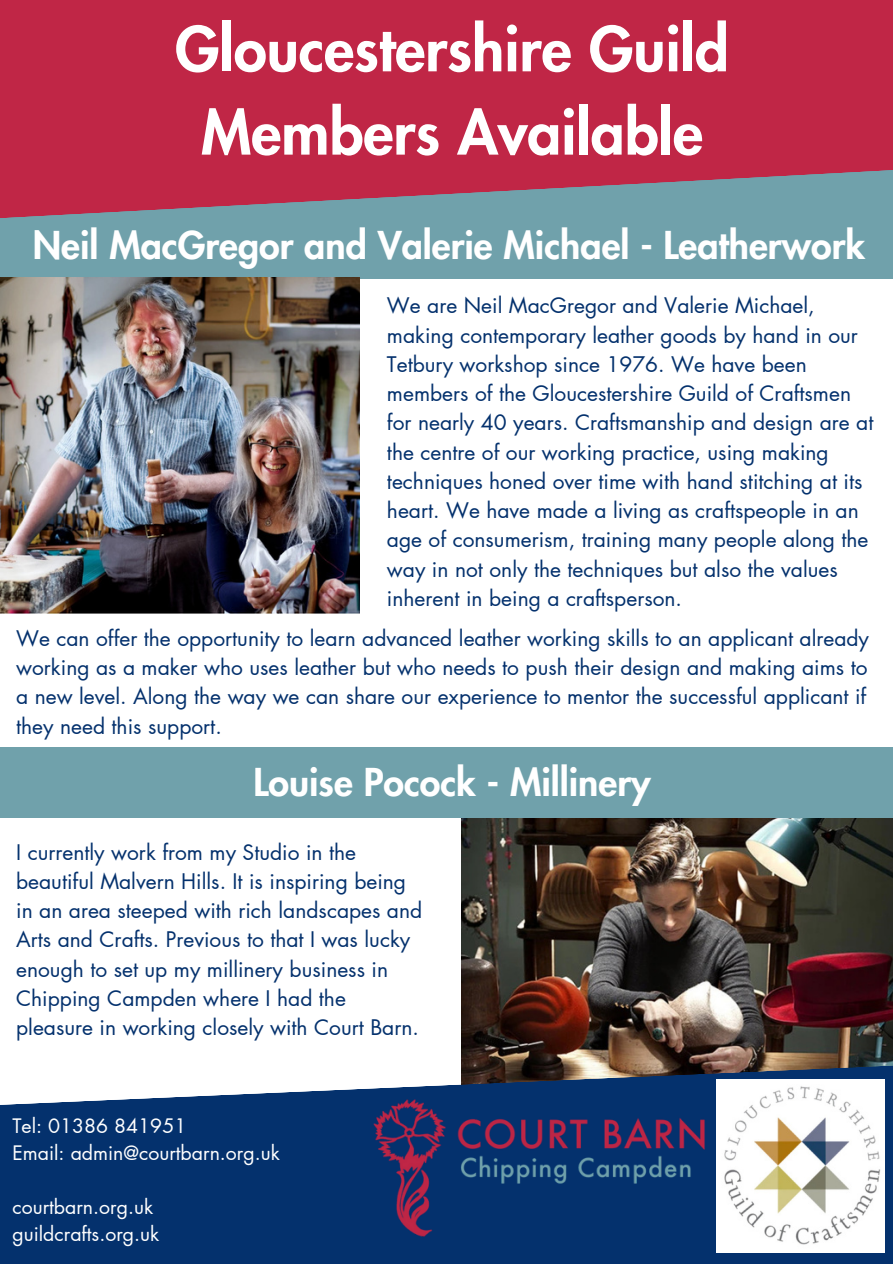
<style>
.page{position:relative;width:893px;height:1264px;background:#fff}
.page>*{position:absolute;margin:0;border:0;box-sizing:border-box;transform-origin:0 0}
.t1{font:800 60px/83.2px "Futura LT Pro";color:#fff;text-align:center}
.t2{font:800 37.5px "Futura LT Pro";color:#fff}
.t3{font:21px/29.2px "Futura LT Pro";color:#04316d}
.t4{font:19.5px "Futura LT Pro";color:#fff}
</style>
<div class="page">
<div style="left:0;top:128px;width:892px;height:151px;background:#70a1ab"></div>
<svg style="left:0;top:0;width:892px;height:218px;background:#b73351"></svg>
<img style="left:461px;top:818px;width:431px;height:244px">
<div style="left:0;top:747px;width:892px;height:71px;background:#70a1ab"></div>
<svg style="left:0;top:1062px;width:892px;height:201px;background:#2f5180"></svg>
<img style="left:373px;top:1097px;width:336px;height:141px">
<img style="left:716px;top:1079px;width:168px;height:172px">
<img style="left:0;top:277px;width:359px;height:336px">
<p class="t1" style="left:175px;top:10px;width:555px">Gloucestershire Guild<br>Members Available</p>
<p class="t2" style="left:33px;top:228px;width:833px">Neil MacGregor and Valerie Michael - Leatherwork</p>
<h2 class="t3" style="left:387px;top:292px;width:488px">We are Neil MacGregor and Valerie Michael, making contemporary leather goods by hand in our Tetbury workshop since 1976. We have been members of the Gloucestershire Guild of Craftsmen for nearly 40 years. Craftsmanship and design are at the centre of our working practice, using making techniques honed over time with hand stitching at its heart. We have made a living as craftspeople in an age of consumerism, training many people along the way in not only the techniques but also the values inherent in being a craftsperson.</h2>
<p class="t3" style="left:16px;top:624px;width:854px">We can offer the opportunity to learn advanced leather working skills to an applicant already working as a maker who uses leather but who needs to push their design and making aims to a new level. Along the way we can share our experience to mentor the successful applicant if they need this support.</p>
<p class="t2" style="left:253px;top:765px;width:398px">Louise Pocock - Millinery</p>
<p class="t3" style="left:16px;top:838px;width:407px">I currently work from my Studio in the beautiful Malvern Hills. It is inspiring being in an area steeped with rich landscapes and Arts and Crafts. Previous to that I was lucky enough to set up my millinery business in Chipping Campden where I had the pleasure in working closely with Court Barn.</p>
<p class="t4" style="left:12px;top:1116px;width:175px">Tel: 01386 841951</p>
<p class="t4" style="left:12px;top:1143px;width:269px">Email: admin@courtbarn.org.uk</p>
<p class="t4" style="left:12px;top:1197px;width:142px">courtbarn.org.uk</p>
<p class="t4" style="left:12px;top:1224px;width:148px">guildcrafts.org.uk</p>
</div>
